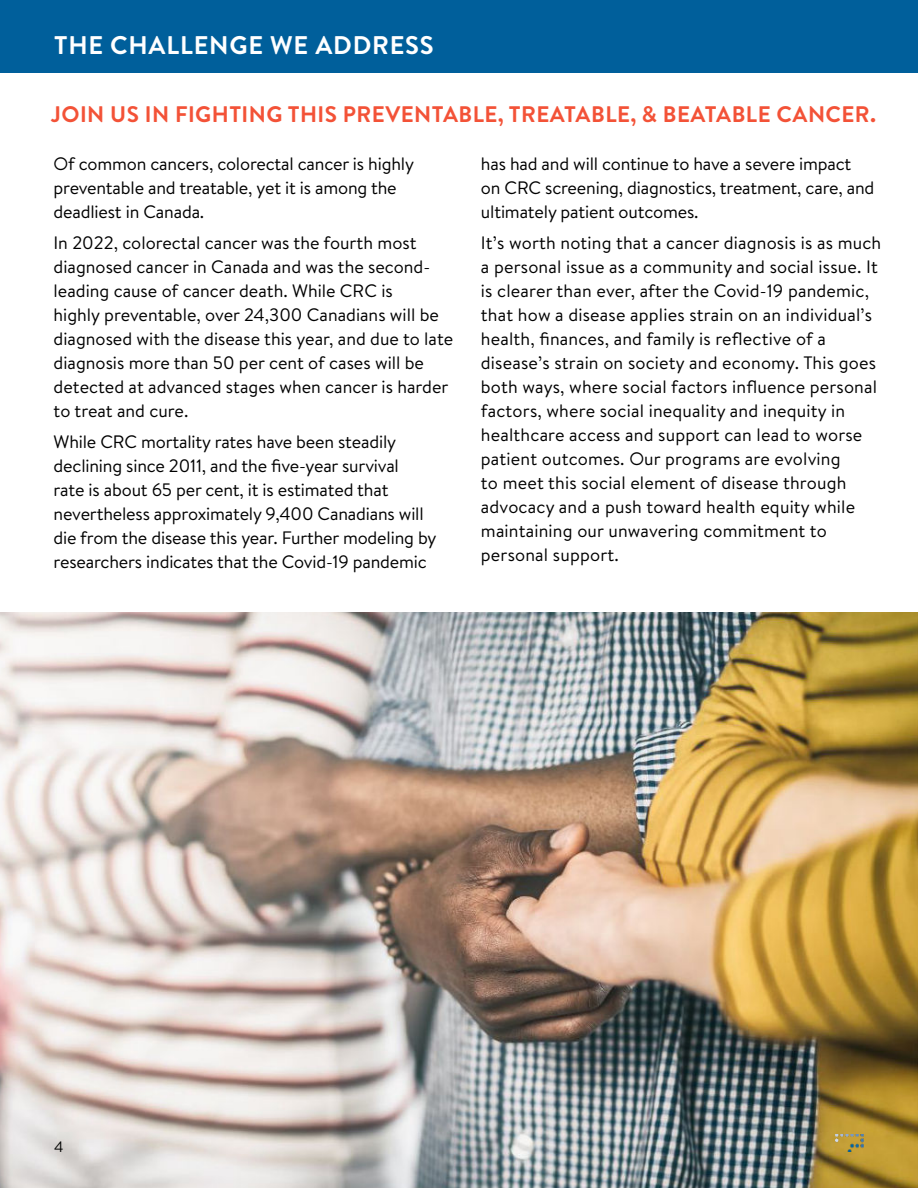
<style>
.page{position:relative;width:918px;height:1188px;background:#fff}
.page>*{position:absolute;margin:0;border:0;box-sizing:border-box;transform-origin:0 0}
.t1{font:700 25.5px "Brandon Text";letter-spacing:.03em;color:#fff}
.t2{font:700 22.5px "Brandon Text";letter-spacing:.02em;color:#f35237}
.t3{font:18px/24px "Brandon Text";color:#000}
.t4{font:15px "Brandon Text";color:#000}
</style>
<div class="page">
<div style="left:0;top:0;width:918px;height:72px;background:#005f9b"></div>
<img style="left:0;top:612px;width:918px;height:576px">
<img style="left:836px;top:1134px;width:28px;height:18px">
<h1 class="t1" style="left:54px;top:35px;width:381px">THE CHALLENGE WE ADDRESS</h1>
<p class="t2" style="left:51px;top:105px;width:827px">JOIN US IN FIGHTING THIS PREVENTABLE, TREATABLE, &amp; BEATABLE CANCER.</p>
<p class="t3" style="left:54px;top:154px;width:362px">Of common cancers, colorectal cancer is highly preventable and treatable, yet it is among the deadliest in Canada.</p>
<p class="t3" style="left:54px;top:232px;width:401px">In 2022, colorectal cancer was the fourth most diagnosed cancer in Canada and was the second&shy;leading cause of cancer death. While CRC is<br>highly preventable, over 24,300 Canadians will be diagnosed with the disease this year, and due to late diagnosis more than 50 per cent of cases will be detected at advanced stages when cancer is harder to treat and cure.</p>
<p class="t3" style="left:54px;top:431px;width:384px">While CRC mortality rates have been steadily declining since 2011, and the five-year survival<br>rate is about 65 per cent, it is estimated that nevertheless approximately 9,400 Canadians will die from the disease this year. Further modeling by researchers indicates that the Covid-19 pandemic</p>
<p class="t3" style="left:481px;top:153px;width:395px">has had and will continue to have a severe impact on CRC screening, diagnostics, treatment, care, and ultimately patient outcomes.</p>
<p class="t3" style="left:481px;top:232px;width:402px">It’s worth noting that a cancer diagnosis is as much a personal issue as a community and social issue. It is clearer than ever, after the Covid-19 pandemic, that how a disease applies strain on an individual’s health, finances, and family is reflective of a disease’s strain on society and economy. This goes both ways, where social factors influence personal factors, where social inequality and inequity in healthcare access and support can lead to worse patient outcomes. Our programs are evolving<br>to meet this social element of disease through advocacy and a push toward health equity while maintaining our unwavering commitment to personal support.</p>
<p class="t4" style="left:54px;top:1141px;width:11px">4</p>
</div>
